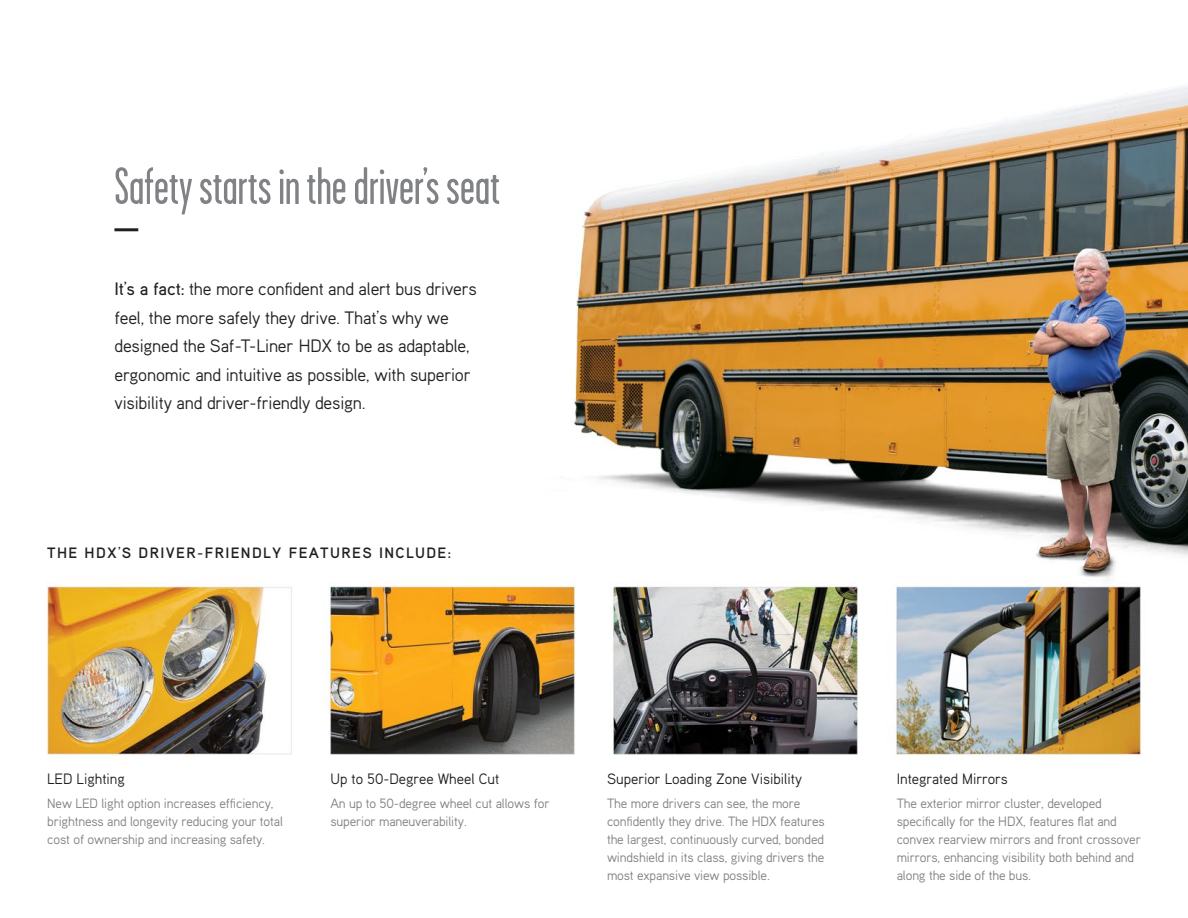
<style>
.page{position:relative;width:1188px;height:918px;background:#fff}
.page>*{position:absolute;margin:0;border:0;box-sizing:border-box;transform-origin:0 0}
.t1{font:52.5px "Garage Gothic";color:#808285}
.t2{font:18px/28.5px "Aaux Inspire";letter-spacing:-.01em;color:#231f20}
.t3{font:15px "Aaux Inspire";color:#231f20}
.t4{font:700 15px "Aaux Inspire";letter-spacing:.09em;color:#231f20}
.t5{font:13.5px/18px "Aaux Inspire";letter-spacing:-.01em;color:#808285}
.s1{font-weight:500}
</style>
<div class="page">
<img style="left:46px;top:86px;width:1142px;height:674px">
<hr style="left:114px;top:228px;width:24px;height:3px;background:#231f20">
<p class="t1" style="left:114px;top:159px;width:387px">Safety starts in the driver’s seat</p>
<p class="t2" style="left:114px;top:274px;width:364px"><span class="s1">It’s a fact:</span> the more confident and alert bus drivers feel, the more safely they drive. That’s why we designed the Saf-T-Liner HDX to be as adaptable, ergonomic and intuitive as possible, with superior visibility and driver-friendly design.</p>
<p class="t4" style="left:47px;top:543px;width:405px">THE HDX’S DRIVER-FRIENDLY FEATURES INCLUDE:</p>
<p class="t3" style="left:47px;top:769px;width:79px">LED Lighting</p>
<p class="t5" style="left:47px;top:794px;width:237px">New LED light option increases efficiency, brightness and longevity reducing your total cost of ownership and increasing safety.</p>
<p class="t3" style="left:330px;top:769px;width:170px">Up to 50-Degree Wheel Cut</p>
<p class="t5" style="left:330px;top:794px;width:221px">An up to 50-degree wheel cut allows for superior maneuverability.</p>
<p class="t3" style="left:607px;top:769px;width:197px">Superior Loading Zone Visibility</p>
<p class="t5" style="left:607px;top:794px;width:219px">The more drivers can see, the more confidently they drive. The HDX features the largest, continuously curved, bonded windshield in its class, giving drivers the most expansive view possible.</p>
<p class="t3" style="left:897px;top:769px;width:113px">Integrated Mirrors</p>
<p class="t5" style="left:897px;top:794px;width:246px">The exterior mirror cluster, developed specifically for the HDX, features flat and convex rearview mirrors and front crossover mirrors, enhancing visibility both behind and along the side of the bus.</p>
</div>
